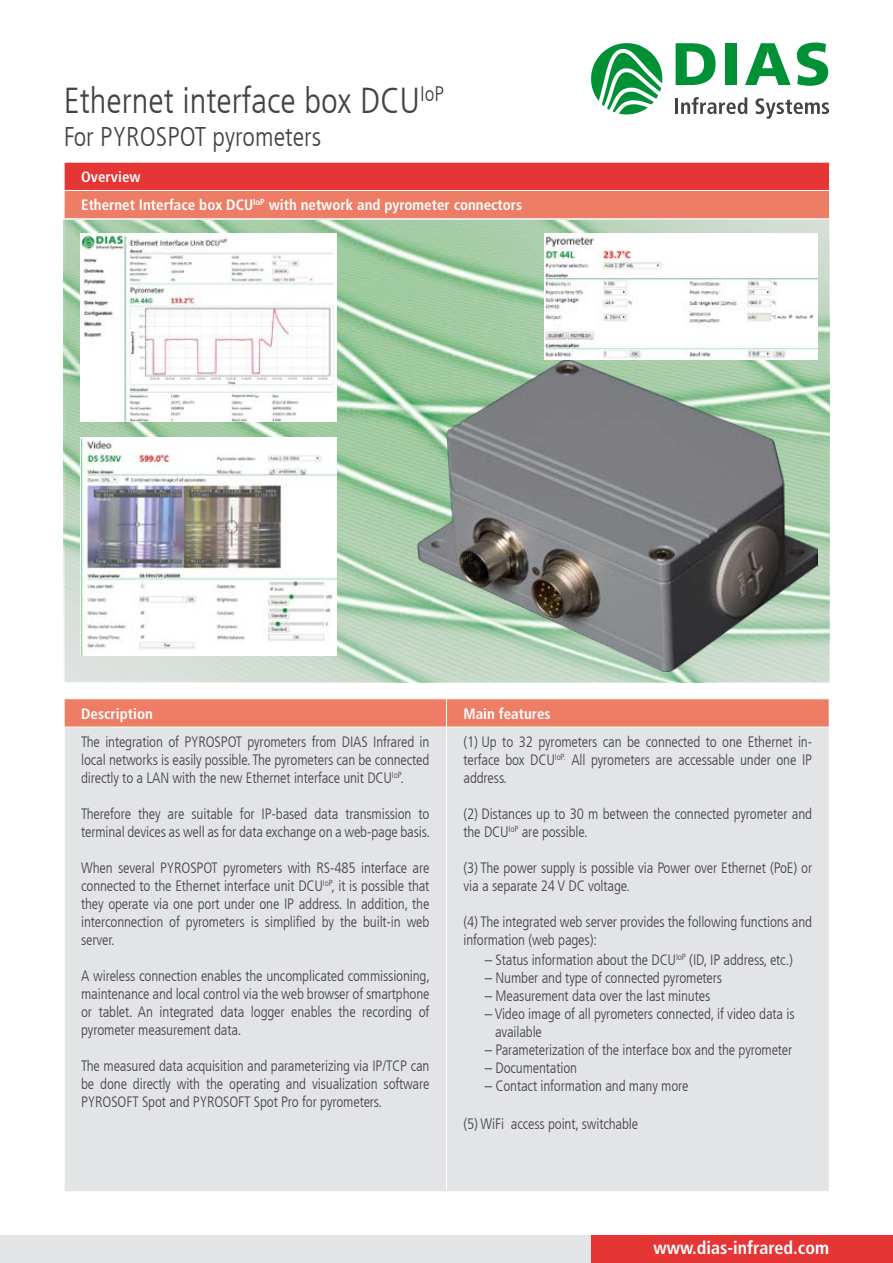
<style>
.page{position:relative;width:893px;height:1263px;background:#fff}
.page>*{position:absolute;margin:0;border:0;box-sizing:border-box;transform-origin:0 0}
.t1{font:300 condensed 36px "Frutiger LT Com";color:#434345}
.t2{font:300 condensed 27px "Frutiger LT Com";color:#434345}
.t3{font:700 condensed 18px "Frutiger LT Com";color:#fff}
.t4{font:300 condensed 15px/18px "Frutiger LT Com";letter-spacing:-.01em;color:#434345;text-align:justify}
.t5{font:700 condensed 15px/28.2px "Frutiger LT Com";color:#fff}
</style>
<div class="page">
<div style="left:64px;top:162px;width:765px;height:28px;background:#e53534"></div>
<div style="left:64px;top:190px;width:765px;height:29px;background:#ed7d65"></div>
<hr style="left:64px;top:162px;width:766px;height:1px;background:#fff">
<hr style="left:64px;top:190px;width:766px;height:1px;background:#fff">
<svg style="left:64px;top:163px;width:1px;height:55px"></svg>
<hr style="left:64px;top:218px;width:766px;height:1px;background:#fff">
<div style="left:0;top:1236px;width:592px;height:27px;background:#e3e4e5"></div>
<div style="left:591px;top:1236px;width:302px;height:27px;background:#e53534"></div>
<div style="left:65px;top:728px;width:764px;height:463px;background:#e3e4e5"></div>
<svg style="left:64px;top:699px;width:766px;height:28px;background:#ed8069"></svg>
<hr style="left:446px;top:727px;width:1px;height:226px;background:#fff">
<hr style="left:446px;top:953px;width:1px;height:156px;background:#fff">
<hr style="left:446px;top:1109px;width:1px;height:82px;background:#fff">
<svg style="left:591px;top:43px;width:71px;height:72px"></svg>
<hr style="left:675px;top:99px;width:3px;height:15px;background:#434345">
<svg style="left:681px;top:97px;width:66px;height:17px"></svg>
<svg style="left:755px;top:98px;width:74px;height:21px"></svg>
<svg style="left:676px;top:43px;width:40px;height:42px"></svg>
<div style="left:726px;top:43px;width:11px;height:42px;background:#009036"></div>
<svg style="left:745px;top:43px;width:46px;height:42px"></svg>
<svg style="left:797px;top:43px;width:31px;height:43px"></svg>
<img style="left:64px;top:221px;width:765px;height:462px">
<img style="left:417px;top:360px;width:400px;height:312px">
<img style="left:544px;top:233px;width:273px;height:127px">
<img style="left:81px;top:233px;width:255px;height:189px">
<img style="left:81px;top:438px;width:255px;height:218px">
<h1 class="t1" style="left:64px;top:80px;width:382px">Ethernet interface box DCU<sup>IoP</sup></h1>
<h2 class="t2" style="left:64px;top:121px;width:259px">For PYROSPOT pyrometers</h2>
<p class="t5" style="left:81px;top:163px;width:443px">Overview<br>Ethernet Interface box DCU<sup>IoP</sup> with network and pyrometer connectors</p>
<p class="t5" style="left:81px;top:699px;width:73px">Description</p>
<p class="t5" style="left:463px;top:699px;width:89px">Main features</p>
<p class="t4" style="left:81px;top:733px;width:350px">The integration of PYROSPOT pyrometers from DIAS Infrared in local networks is easily possible. The pyrometers can be connected directly to a LAN with the new Ethernet interface unit DCU<sup>IoP</sup>.</p>
<p class="t4" style="left:81px;top:805px;width:350px">Therefore they are suitable for IP-based data transmission to terminal devices as well as for data exchange on a web-page basis.</p>
<p class="t4" style="left:81px;top:859px;width:350px">When several PYROSPOT pyrometers with RS-485 interface are connected to the Ethernet interface unit DCU<sup>IoP</sup>, it is possible that they operate via one port under one IP address. In addition, the interconnection of pyrometers is simplified by the built-in web server.</p>
<p class="t4" style="left:81px;top:967px;width:350px">A wireless connection enables the uncomplicated commissioning, maintenance and local control via the web browser of smartphone or tablet. An integrated data logger enables the recording of pyrometer measurement data.</p>
<p class="t4" style="left:81px;top:1057px;width:350px">The measured data acquisition and parameterizing via IP/TCP can be done directly with the operating and visualization software PYROSOFT Spot and PYROSOFT Spot Pro for pyrometers.</p>
<p class="t4" style="left:463px;top:733px;width:350px">(1) Up to 32 pyrometers can be connected to one Ethernet in&shy;terface box DCU<sup>IoP.</sup> All pyrometers are accessable under one IP address.</p>
<p class="t4" style="left:463px;top:805px;width:350px">(2) Distances up to 30 m between the connected pyrometer and the DCU<sup>IoP</sup> are possible.</p>
<p class="t4" style="left:463px;top:859px;width:350px">(3) The power supply is possible via Power over Ethernet (PoE) or via a separate 24 V DC voltage.</p>
<p class="t4" style="left:463px;top:913px;width:350px">(4) The integrated web server provides the following functions and information (web pages):</p>
<p class="t4" style="left:485px;top:950px;width:310px">– Status information about the DCU<sup>IoP</sup> (ID, IP address, etc.)</p>
<p class="t4" style="left:485px;top:968px;width:239px">– Number and type of connected pyrometers</p>
<p class="t4" style="left:485px;top:986px;width:227px">– Measurement data over the last minutes</p>
<p class="t4" style="left:495px;top:1004px;width:301px;text-indent:-10px">– Video image of all pyrometers connected, if video data is available</p>
<p class="t4" style="left:485px;top:1040px;width:309px">– Parameterization of the interface box and the pyrometer</p>
<p class="t4" style="left:485px;top:1058px;width:94px">– Documentation</p>
<p class="t4" style="left:485px;top:1076px;width:205px">– Contact information and many more</p>
<p class="t4" style="left:463px;top:1115px;width:176px">(5) WiFi access point, switchable</p>
<p class="t3" style="left:653px;top:1236px;width:177px">www.dias-infrared.com</p>
</div>
